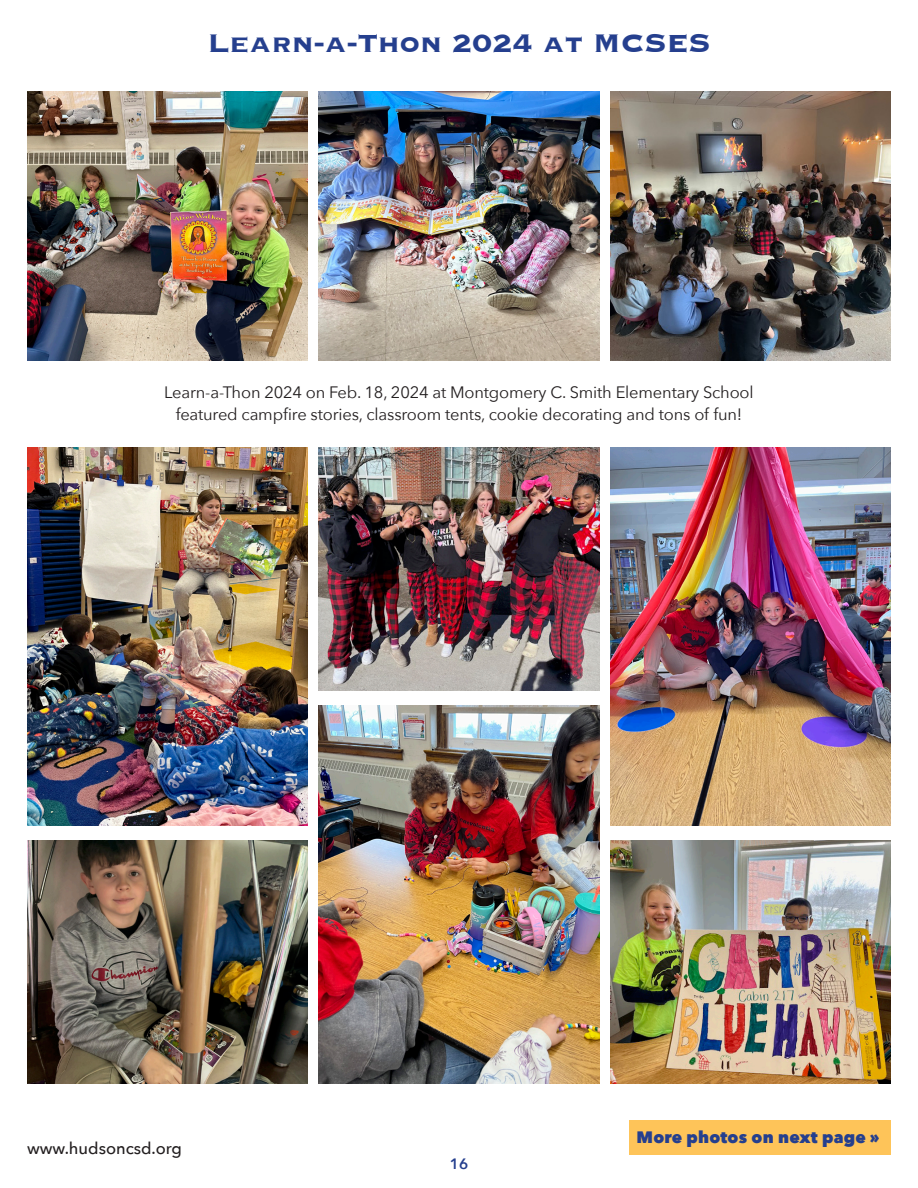
<style>
.page{position:relative;width:918px;height:1188px;background:#fff}
.page>*{position:absolute;margin:0;border:0;box-sizing:border-box;transform-origin:0 0}
.t1{font:700 33px "Copperplate";color:#253f8e}
.t2{font:16.5px/22.5px "Avenir Next";letter-spacing:-.01em;color:#231f20;text-align:center}
.t3{font:800 16.5px "Avenir Next";letter-spacing:.01em;color:#253f8e}
.t4{font:500 16.5px "Avenir Next";color:#231f20}
.t5{font:600 15px "Avenir Next";color:#253f8e}
</style>
<div class="page">
<img style="left:27px;top:91px;width:281px;height:270px">
<img style="left:319px;top:91px;width:280px;height:270px">
<img style="left:610px;top:91px;width:281px;height:270px">
<img style="left:319px;top:448px;width:280px;height:243px">
<img style="left:319px;top:706px;width:280px;height:378px">
<img style="left:610px;top:448px;width:281px;height:378px">
<img style="left:27px;top:841px;width:281px;height:243px">
<img style="left:27px;top:448px;width:281px;height:378px">
<img style="left:610px;top:841px;width:281px;height:243px">
<div style="left:630px;top:1120px;width:261px;height:35px;background:#fec459"></div>
<p class="t1" style="left:207px;top:22px;width:505px">Learn-a-Thon 2024 at MCSES</p>
<p class="t2" style="left:164px;top:380px;width:591px">Learn-a-Thon 2024 on Feb. 18, 2024 at Montgomery C. Smith Elementary School featured campfire stories, classroom tents, cookie decorating and tons of fun!</p>
<p class="t4" style="left:27px;top:1134px;width:157px">www.hudsoncsd.org</p>
<p class="t5" style="left:450px;top:1151px;width:20px">16</p>
<p class="t3" style="left:637px;top:1127px;width:244px">More photos on next page »</p>
</div>
